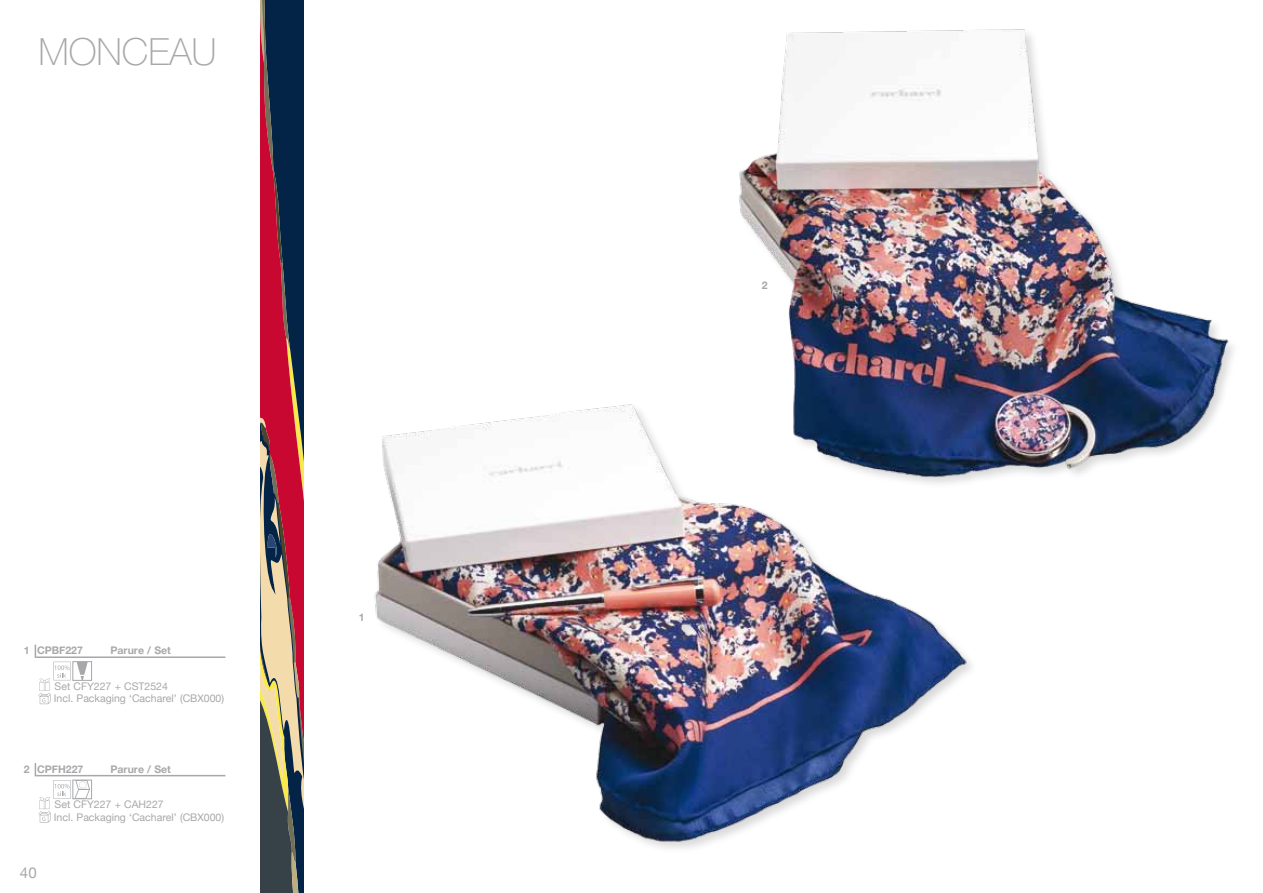
<style>
.page{position:relative;width:1263px;height:893px;background:#fff}
.page>*{position:absolute;margin:0;border:0;box-sizing:border-box;transform-origin:0 0}
.t1{font:100 37.5px "Helvetica Neue LT Pro";color:#a7a8aa}
.t2{font:15px "Helvetica Neue";color:#a7a8aa}
.t3{font:10.5px/12.9px "Helvetica Neue";color:#a7a8aa}
.t4{font:700 10.5px "Helvetica Neue";color:#a7a8aa}
</style>
<div class="page">
<img style="left:374px;top:29px;width:859px;height:820px">
<hr style="left:36px;top:775px;width:189px;height:1px;background:#a7a8aa">
<div style="left:73px;top:780px;width:19px;height:19px;border:1px solid #a7a8aa"></div>
<svg style="left:35px;top:763px;width:55px;height:60px"></svg>
<hr style="left:36px;top:656px;width:189px;height:2px;background:#a7a8aa">
<svg style="left:77px;top:663px;width:11px;height:16px"></svg>
<div style="left:73px;top:661px;width:19px;height:20px;border:1px solid #a7a8aa"></div>
<svg style="left:35px;top:645px;width:36px;height:59px"></svg>
<svg style="left:261px;top:0;width:43px;height:893px;background:#754651"></svg>
<h1 class="t1" style="left:38px;top:30px;width:180px">MONCEAU</h1>
<p class="t4" style="left:24px;top:642px;width:7px">1</p>
<p class="t4" style="left:37px;top:642px;width:47px">CPBF227</p>
<p class="t4" style="left:111px;top:642px;width:62px">Parure / Set</p>
<p class="t3" style="left:54px;top:680px;width:172px">Set CFY227 + CST2524<br>Incl. Packaging ‘Cacharel’ (CBX000)</p>
<p class="t4" style="left:37px;top:761px;width:48px">CPFH227</p>
<p class="t4" style="left:111px;top:761px;width:62px">Parure / Set</p>
<p class="t3" style="left:54px;top:798px;width:172px">Set CFY227 + CAH227<br>Incl. Packaging ‘Cacharel’ (CBX000)</p>
<p class="t4" style="left:24px;top:761px;width:7px">2</p>
<h2 class="t2" style="left:20px;top:862px;width:18px">40</h2>
<p class="t4" style="left:359px;top:609px;width:7px">1</p>
<p class="t4" style="left:762px;top:277px;width:7px">2</p>
</div>
